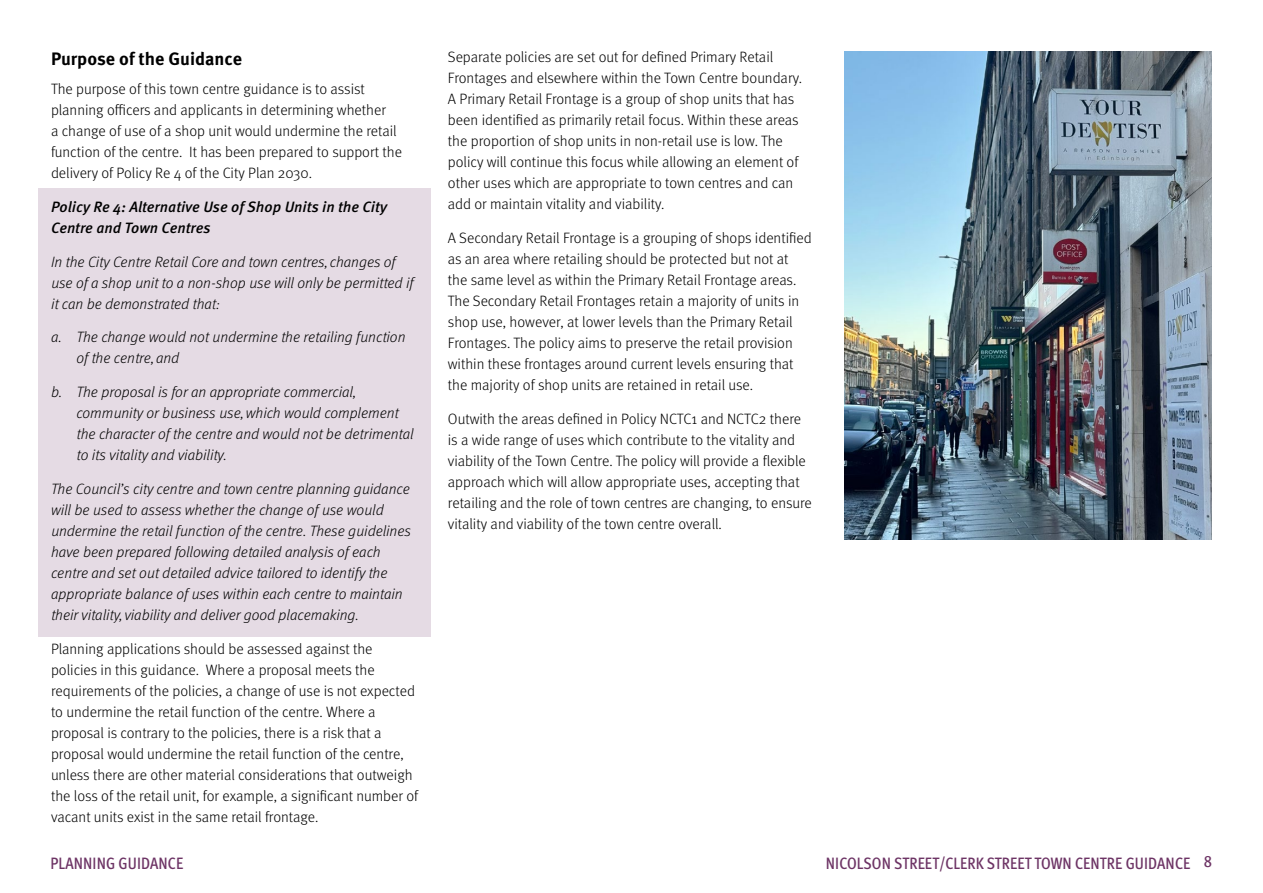
<style>
.page{position:relative;width:1263px;height:893px;background:#fff}
.page>*{position:absolute;margin:0;border:0;box-sizing:border-box;transform-origin:0 0}
.t1{font:700 18px "Meta Pro";color:#000}
.t2{font:500 condensed 16.5px "Meta Pro";letter-spacing:.01em;color:#6d3465}
.t3{font:300 15px/21px "Meta Pro";color:#000}
.t4{font:italic 300 15px/21px "Meta Pro";color:#000}
.t5{font:italic 500 15px/21px "Meta Pro";color:#000}
</style>
<div class="page">
<div style="left:38px;top:243px;width:393px;height:82px;background:#e5dbe4"></div>
<div style="left:38px;top:373px;width:393px;height:104px;background:#e5dbe4"></div>
<div style="left:38px;top:470px;width:393px;height:166px;background:#e5dbe4"></div>
<div style="left:38px;top:318px;width:393px;height:62px;background:#e5dbe4"></div>
<div style="left:38px;top:188px;width:393px;height:61px;background:#e5dbe4"></div>
<img style="left:845px;top:51px;width:367px;height:488px">
<h3 class="t1" style="left:51px;top:44px;width:192px">Purpose of the Guidance</h3>
<p class="t3" style="left:51px;top:78px;width:352px">The purpose of this town centre guidance is to assist planning ofcers and applicants in determining whether<br>a change of use of a shop unit would undermine the retail function of the centre. It has been prepared to support the delivery of Policy Re 4 of the City Plan 2030.</p>
<p class="t5" style="left:51px;top:195px;width:338px">Policy Re 4: Alternative Use of Shop Units in the City<br>Centre and Town Centres</p>
<p class="t4" style="left:51px;top:250px;width:366px">In the City Centre Retail Core and town centres, changes of use ofa shop unit to a non-shop use will only be permitted if it can be demonstrated that:</p>
<p class="t4" style="left:77px;top:326px;width:330px;text-indent:-26px">a. The change would not undermine the retailing function ofthe centre, and</p>
<p class="t4" style="left:77px;top:381px;width:339px;text-indent:-26px">b. The proposal is for an appropriate commercial, community or business use, which would complement the character ofthe centre and would not be detrimental to its vitality and viability.</p>
<p class="t4" style="left:51px;top:477px;width:361px">The Council’s city centre and town centre planning guidance will be used to assess whether the change ofuse would undermine the retail function ofthe centre. These guidelines have been prepared following detailed analysis ofeach centre and set out detailed advice tailored to identify the appropriate balance ofuses within each centre to maintain their vitality, viability and deliver good placemaking.</p>
<p class="t3" style="left:51px;top:637px;width:369px">Planning applications should be assessed against the policies in this guidance. Where a proposal meets the requirements of the policies, a change of use is not expected to undermine the retail function of the centre. Where a proposal is contrary to the policies, there is a risk that a proposal would undermine the retail function of the centre, unless there are other material considerations that outweigh the loss of the retail unit, for example, a signifcant number of vacant units exist in the same retail frontage.</p>
<p class="t3" style="left:448px;top:46px;width:356px">Separate policies are set out for defned Primary Retail Frontages and elsewhere within the Town Centre boundary.<br>A Primary Retail Frontage is a group of shop units that has been identifed as primarily retail focus. Within these areas the proportion of shop units in non-retail use is low. The policy will continue this focus while allowing an element of other uses which are appropriate to town centres and can add or maintain vitality and viability.</p>
<p class="t3" style="left:448px;top:227px;width:365px">A Secondary Retail Frontage is a grouping of shops identifed</p>
<p class="t3" style="left:448px;top:248px;width:353px">as an area where retailing should be protected but not at the same level as within the Primary Retail Frontage areas.<br>The Secondary Retail Frontages retain a majority of units in shop use, however, at lower levels than the Primary Retail Frontages. The policy aims to preserve the retail provision within these frontages around current levels ensuring that the majority of shop units are retained in retail use.</p>
<p class="t3" style="left:448px;top:407px;width:365px">Outwith the areas defned in Policy NCTC1 and NCTC2 there is a wide range of uses which contribute to the vitality and viability of the Town Centre. The policy will provide a flexible approach which will allow appropriate uses, accepting that retailing and the role of town centres are changing, to ensure vitality and viability of the town centre overall.</p>
<p class="t2" style="left:50px;top:850px;width:134px">PLANNING GUIDANCE</p>
<p class="t2" style="left:826px;top:850px;width:388px">NICOLSON STREET/CLERK STREET TOWN CENTRE GUIDANCE 8</p>
</div>
